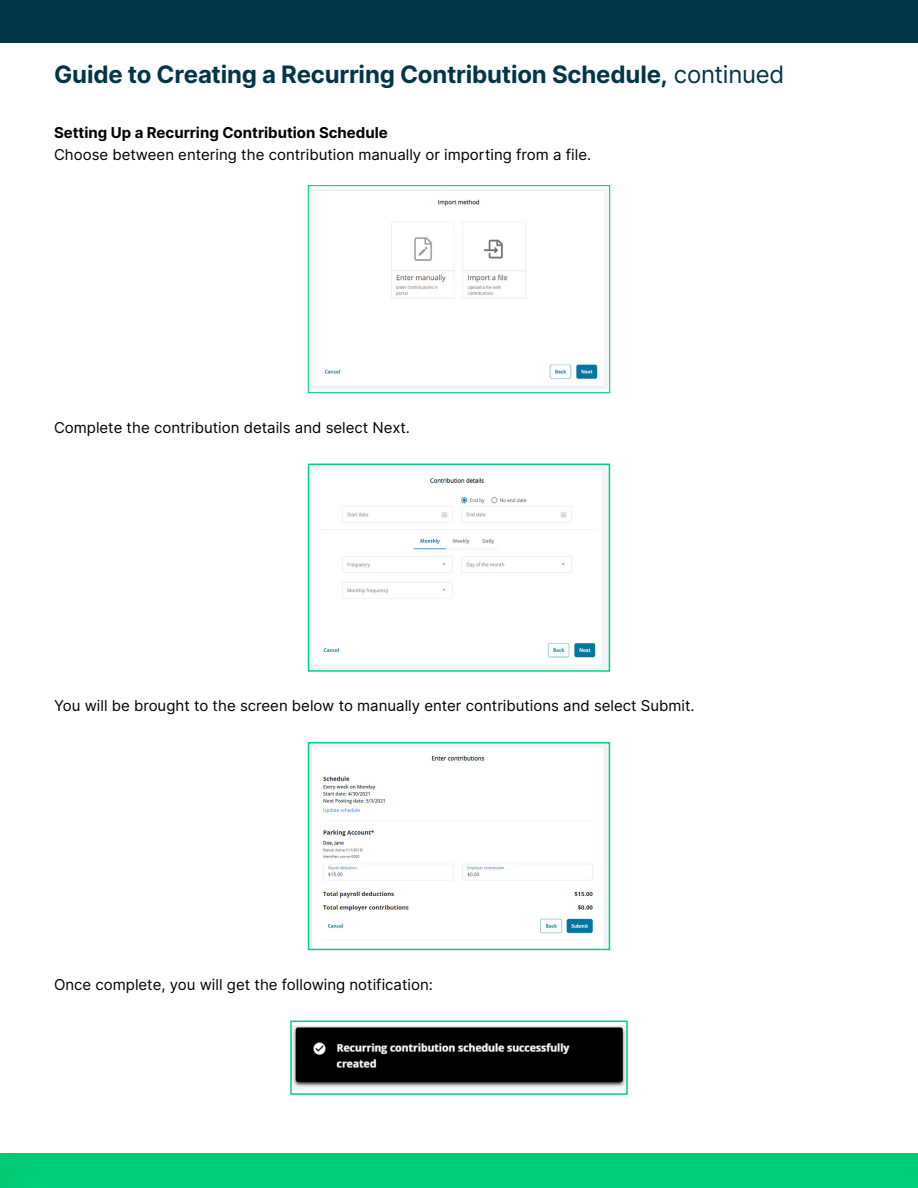
<style>
.page{position:relative;width:918px;height:1188px;background:#fff}
.page>*{position:absolute;margin:0;border:0;box-sizing:border-box;transform-origin:0 0}
.t1{font:700 24px "Inter";letter-spacing:-.01em;color:#003647}
.t2{font:15px "Inter";color:#000}
.t3{font:700 15px "Inter";color:#000}
.s1{font-weight:400}
</style>
<div class="page">
<div style="left:0;top:1139px;width:918px;height:49px;background:#00d17d;opacity:.3"></div>
<div style="left:0;top:0;width:918px;height:43px;background:#003647"></div>
<img style="left:310px;top:189px;width:298px;height:201px">
<div style="left:308px;top:185px;width:302px;height:208px;border:1px solid #00d17d"></div>
<img style="left:311px;top:467px;width:296px;height:202px">
<div style="left:308px;top:464px;width:302px;height:208px;border:2px solid #00d17d"></div>
<img style="left:311px;top:745px;width:296px;height:202px">
<div style="left:308px;top:742px;width:302px;height:208px;border:2px solid #00d17d"></div>
<img style="left:293px;top:1026px;width:332px;height:63px">
<div style="left:290px;top:1021px;width:338px;height:74px;border:2px solid #00d17d"></div>
<h1 class="t1" style="left:54px;top:57px;width:732px">Guide to Creating a Recurring Contribution Schedule, <span class="s1">continued</span></h1>
<p class="t3" style="left:54px;top:122px;width:335px">Setting Up a Recurring Contribution Schedule</p>
<p class="t2" style="left:54px;top:144px;width:539px">Choose between entering the contribution manually or importing from a file.</p>
<p class="t2" style="left:54px;top:417px;width:358px">Complete the contribution details and select Next.</p>
<p class="t2" style="left:54px;top:695px;width:642px">You will be brought to the screen below to manually enter contributions and select Submit.</p>
<p class="t2" style="left:54px;top:974px;width:380px">Once complete, you will get the following notification:</p>
</div>
